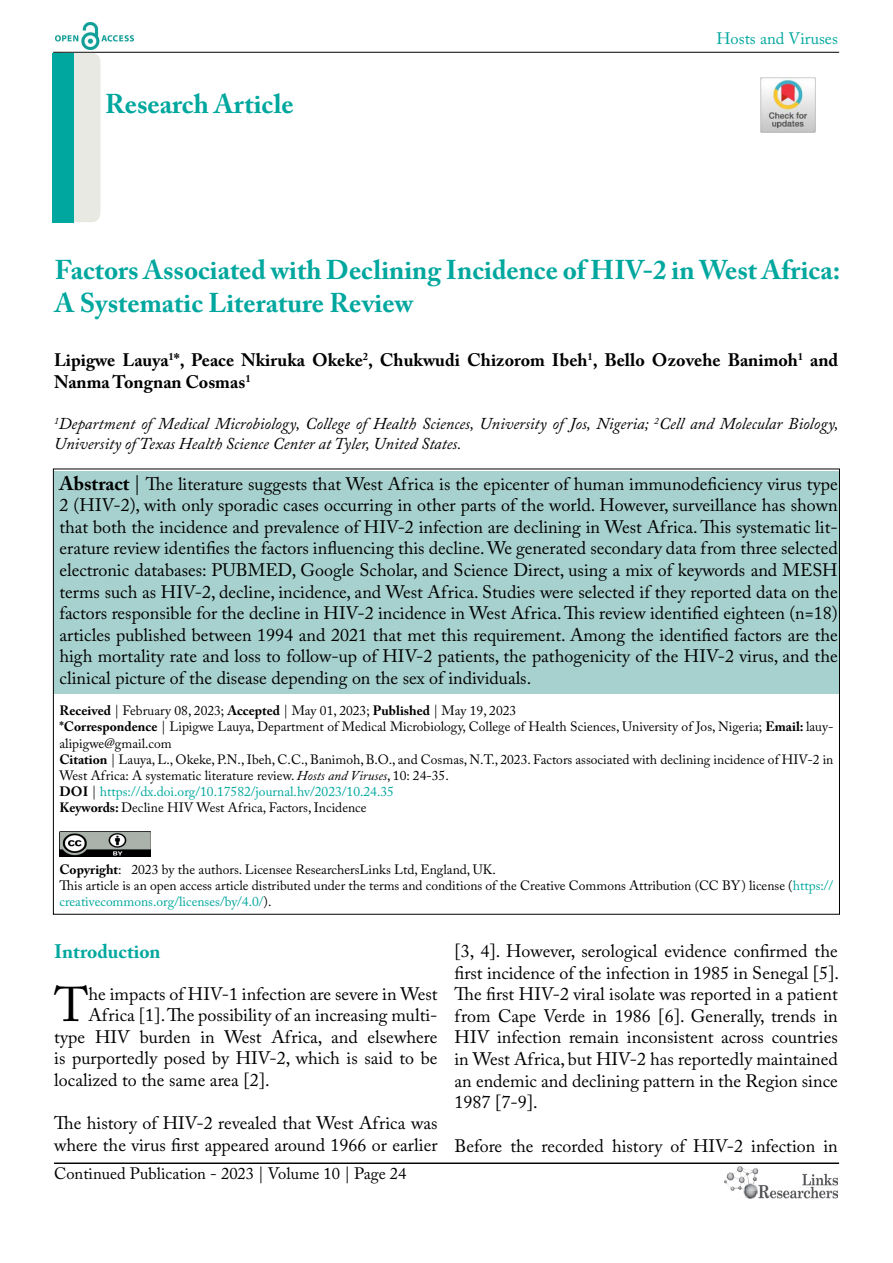
<style>
.page{position:relative;width:893px;height:1263px;background:#fff}
.page>*{position:absolute;margin:0;border:0;box-sizing:border-box;transform-origin:0 0}
.t1{font:48.45px "Adobe Caslon Pro";color:#000}
.t2{font:700 27px/32.4px "Adobe Caslon Pro";color:#00a79e}
.t3{font:700 19.5px "Adobe Caslon Pro";color:#00a79e}
.t4{font:18px/21.6px "Adobe Caslon Pro";color:#000;text-align:justify}
.t5{font:700 18px/21.6px "Adobe Caslon Pro";color:#000}
.t6{font:italic 16.5px/19.8px "Adobe Caslon Pro";color:#000}
.t7{font:16.5px "Adobe Caslon Pro";color:#000}
.t8{font:16.5px "Adobe Caslon Pro";color:#00a79e}
.t9{font:13.5px/16.2px "Adobe Caslon Pro";color:#000}
.s1{font-weight:700;font-size:19.5px}
.s2{font-size:19.5px}
.s3{font-weight:700}
.s4{font-style:italic}
.s5{color:#00a79e}
</style>
<div class="page">
<hr style="left:53px;top:52px;width:786px;height:1px;background:#000">
<img style="left:724px;top:1167px;width:113px;height:32px">
<img style="left:55px;top:23px;width:79px;height:27px">
<div style="left:55px;top:471px;width:784px;height:222px;background:#a7d1ce"></div>
<div style="left:54px;top:53px;width:46px;height:169px;background:#e9e9e4;border-radius:9px"></div>
<hr style="left:54px;top:1163px;width:785px;height:1px;background:#000">
<div style="left:53px;top:53px;width:21px;height:169px;background:#00a79e"></div>
<img style="left:59px;top:831px;width:92px;height:26px">
<img style="left:760px;top:77px;width:55px;height:56px">
<h2 class="t2" style="left:105px;top:88px;width:190px">Research Article</h2>
<p class="t8" style="left:716px;top:29px;width:123px">Hosts and Viruses</p>
<h2 class="t2" style="left:55px;top:254px;width:787px">Factors Associated with Declining Incidence of HIV-2 in West Africa:<br>A Systematic Literature Review</h2>
<p class="t5" style="left:54px;top:349px;width:786px">Lipigwe Lauya<sup>1</sup>*, Peace Nkiruka Okeke<sup>2</sup>, Chukwudi Chizorom Ibeh<sup>1</sup>, Bello Ozovehe Banimoh<sup>1</sup> and<br>Nanma Tongnan Cosmas<sup>1</sup></p>
<p class="t6" style="left:54px;top:414px;width:786px"><sup>1</sup>Department of Medical Microbiology, College of Health Sciences, University of Jos, Nigeria; <sup>2</sup>Cell and Molecular Biology,<br>University of Texas Health Science Center at Tyler, United States.</p>
<p class="t4" style="left:59px;top:472px;width:780px"><span class="s1">Abstract</span> <span class="s2">|</span> The literature suggests that West Africa is the epicenter of human immunodeficiency virus type 2 (HIV-2), with only sporadic cases occurring in other parts of the world. However, surveillance has shown that both the incidence and prevalence of HIV-2 infection are declining in West Africa. This systematic lit&shy;erature review identifies the factors influencing this decline. We generated secondary data from three selected electronic databases: PUBMED, Google Scholar, and Science Direct, using a mix of keywords and MESH terms such as HIV-2, decline, incidence, and West Africa. Studies were selected if they reported data on the factors responsible for the decline in HIV-2 incidence in West Africa. This review identified eighteen (n=18) articles published between 1994 and 2021 that met this requirement. Among the identified factors are the high mortality rate and loss to follow-up of HIV-2 patients, the pathogenicity of the HIV-2 virus, and the clinical picture of the disease depending on the sex of individuals.</p>
<p class="t9" style="left:59px;top:702px;width:775px"><span class="s3">Received</span> | February 08, 2023; <span class="s3">Accepted</span> | May 01, 2023; <span class="s3">Published</span> | May 19, 2023<br><span class="s3">*Correspondence</span> | Lipigwe Lauya, Department of Medical Microbiology, College of Health Sciences, University of Jos, Nigeria; <span class="s3">Email:</span> lauy&shy;alipigwe@gmail.com<br><span class="s3">Citation</span> | Lauya, L., Okeke, P.N., Ibeh, C.C., Banimoh, B.O., and Cosmas, N.T., 2023. Factors associated with declining incidence of HIV-2 in West Africa: A systematic literature review. <span class="s4">Hosts and Viruses</span>, 10: 24-35.<br><span class="s3">DOI</span> | <span class="s5">https://dx.doi.org/10.17582/journal.hv/2023/10.24.35<br></span><span class="s3">Keywords:</span> Decline HIV West Africa, Factors, Incidence</p>
<p class="t9" style="left:59px;top:861px;width:775px"><span class="s3">Copyright</span>: 2023 by the authors. Licensee ResearchersLinks Ltd, England, UK.<br>This article is an open access article distributed under the terms and conditions of the Creative Commons Attribution (CC BY) license (<span class="s5">https:// creativecommons.org/licenses/by/4.0/</span>).</p>
<p class="t3" style="left:54px;top:940px;width:108px">Introduction</p>
<h1 class="t1" style="left:55px;top:976px;width:35px">T</h1>
<p class="t4" style="left:89px;top:982px;width:350px">he impacts of HIV-1 infection are severe in West</p>
<p class="t4" style="left:89px;top:1004px;width:350px">Africa [1]. The possibility of an increasing multi-</p>
<p class="t4" style="left:54px;top:1026px;width:385px">type HIV burden in West Africa, and elsewhere</p>
<p class="t4" style="left:54px;top:1047px;width:385px">is purportedly posed by HIV-2, which is said to be</p>
<p class="t4" style="left:54px;top:1069px;width:217px">localized to the same area [2].</p>
<p class="t4" style="left:54px;top:1112px;width:385px">The history of HIV-2 revealed that West Africa was where the virus first appeared around 1966 or earlier</p>
<p class="t7" style="left:54px;top:1164px;width:354px">Continued Publication - 2023 | Volume 10 | Page 24</p>
<p class="t4" style="left:454px;top:940px;width:386px">[3, 4]. However, serological evidence confirmed the first incidence of the infection in 1985 in Senegal [5].<br>The first HIV-2 viral isolate was reported in a patient from Cape Verde in 1986 [6]. Generally, trends in HIV infection remain inconsistent across countries in West Africa, but HIV-2 has reportedly maintained an endemic and declining pattern in the Region since 1987 [7-9].</p>
<p class="t4" style="left:454px;top:1134px;width:385px">Before the recorded history of HIV-2 infection in</p>
</div>
